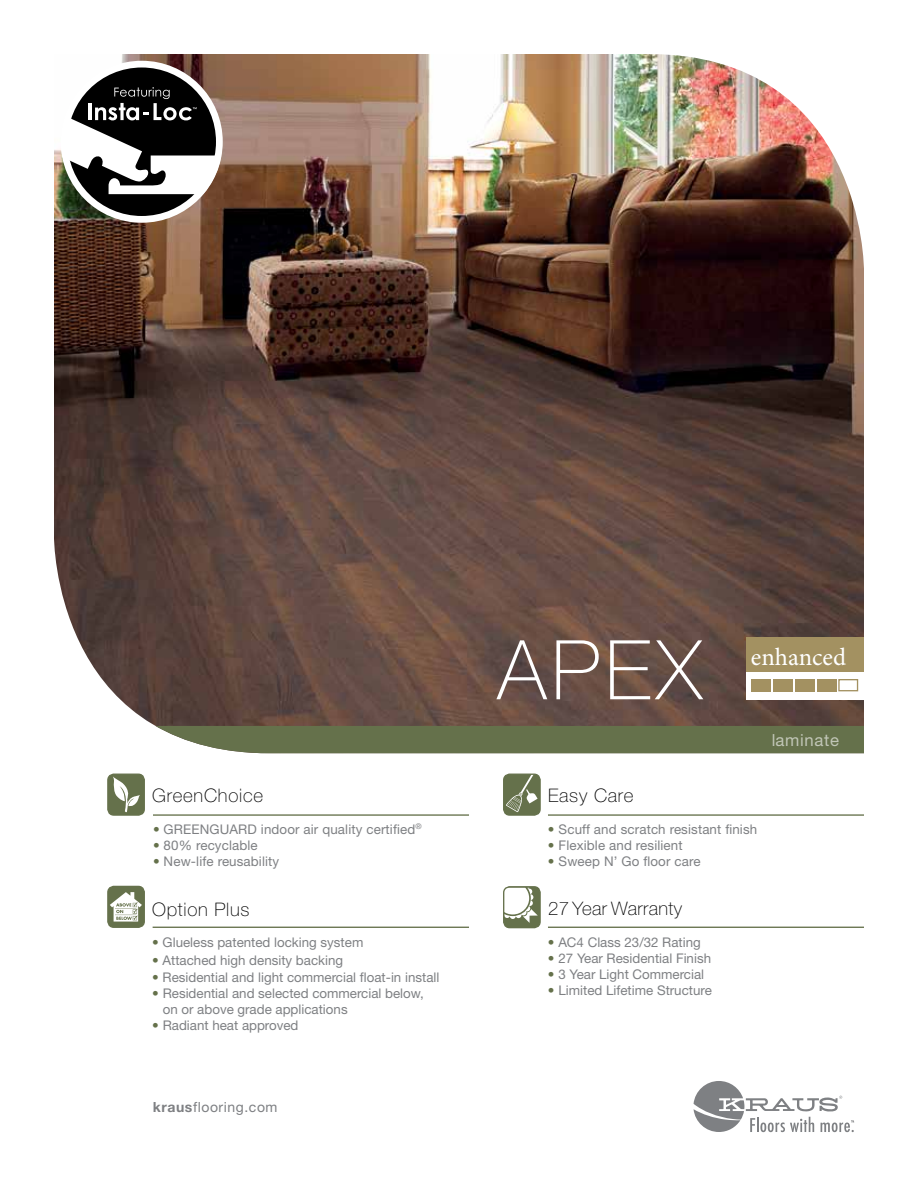
<style>
.page{position:relative;width:918px;height:1188px;background:#fff}
.page>*{position:absolute;margin:0;border:0;box-sizing:border-box;transform-origin:0 0}
.t1{font:100 82.5px "Helvetica Neue";color:#fff}
.t2{font:24.75px "Minion Pro";letter-spacing:-.005em;color:#fff}
.t3{font:100 18.6px "Helvetica Neue";letter-spacing:.04em;color:#000}
.t4{font:100 18.6px "Helvetica Neue";letter-spacing:.02em;color:#000}
.t5{font:16.65px "Helvetica Neue";letter-spacing:.04em;color:#fff}
.t6{font:13.95px "Helvetica Neue";letter-spacing:.04em;color:#7e8083}
.t7{font:13.35px/16px "Helvetica Neue";color:#7e8083}
.s1{color:#65714b}
.s2{font-weight:700}
</style>
<div class="page">
<img style="left:54px;top:54px;width:810px;height:672px">
<hr style="left:153px;top:814px;width:316px;height:2px;background:#65714b">
<hr style="left:153px;top:927px;width:316px;height:1px;background:#65714b">
<hr style="left:548px;top:927px;width:316px;height:1px;background:#65714b">
<hr style="left:548px;top:814px;width:316px;height:2px;background:#65714b">
<div style="left:108px;top:774px;width:36px;height:41px;background:#65714b;border-radius:6px"></div>
<svg style="left:113px;top:776px;width:27px;height:36px"></svg>
<div style="left:107px;top:774px;width:38px;height:42px;border:1px solid #65714b;border-radius:6px"></div>
<div style="left:504px;top:774px;width:36px;height:41px;background:#65714b;border-radius:6px"></div>
<svg style="left:506px;top:774px;width:32px;height:38px"></svg>
<div style="left:503px;top:774px;width:38px;height:42px;border:1px solid #65714b;border-radius:6px"></div>
<div style="left:504px;top:887px;width:36px;height:41px;background:#65714b;border-radius:6px"></div>
<svg style="left:505px;top:888px;width:33px;height:35px"></svg>
<div style="left:503px;top:886px;width:38px;height:42px;border:1px solid #65714b;border-radius:6px"></div>
<div style="left:108px;top:886px;width:36px;height:41px;background:#65714b;border-radius:6px"></div>
<svg style="left:110px;top:892px;width:32px;height:30px"></svg>
<div style="left:107px;top:886px;width:38px;height:42px;border:1px solid #65714b;border-radius:6px"></div>
<svg style="left:694px;top:1081px;width:160px;height:51px"></svg>
<div style="left:746px;top:672px;width:118px;height:27px;background:#fff"></div>
<div style="left:751px;top:679px;width:20px;height:12px;background:#a39161"></div>
<div style="left:773px;top:679px;width:20px;height:12px;background:#a39161"></div>
<div style="left:795px;top:679px;width:20px;height:12px;background:#a39161"></div>
<div style="left:817px;top:679px;width:19px;height:12px;background:#a39161"></div>
<div style="left:838px;top:679px;width:20px;height:12px;border:1px solid #a39161"></div>
<div style="left:746px;top:638px;width:118px;height:34px;background:#a39161"></div>
<div style="left:155px;top:726px;width:709px;height:27px;background:#65714b"></div>
<svg style="left:64px;top:64px;width:155px;height:155px;background:#272727"></svg>
<div style="left:61px;top:61px;width:162px;height:162px;border:7px solid #fff;border-radius:50%"></div>
<svg style="left:61px;top:87px;width:160px;height:107px"></svg>
<h3 class="t3" style="left:152px;top:785px;width:112px">GreenChoice</h3>
<h1 class="t1" style="left:497px;top:623px;width:206px">APEX</h1>
<h3 class="t3" style="left:548px;top:785px;width:87px">Easy Care</h3>
<h2 class="t2" style="left:751px;top:640px;width:42px">elite</h2>
<h2 class="t2" style="left:761px;top:640px;width:86px">nhanced</h2>
<p class="t5" style="left:771px;top:730px;width:69px">laminate</p>
<p class="t7" style="left:153px;top:821px;width:270px"><span class="s1">•</span> GREENGUARD indoor air quality certified<sup>®</sup></p>
<p class="t7" style="left:153px;top:837px;width:106px"><span class="s1">•</span> 80% recyclable</p>
<p class="t7" style="left:153px;top:853px;width:128px"><span class="s1">•</span> New-life reusability</p>
<h3 class="t3" style="left:152px;top:899px;width:99px">Option Plus</h3>
<h3 class="t4" style="left:548px;top:897px;width:135px">27 Year Warranty</h3>
<p class="t7" style="left:152px;top:934px;width:213px"><span class="s1">•</span> Glueless patented locking system</p>
<p class="t7" style="left:152px;top:952px;width:192px"><span class="s1">•</span> Attached high density backing</p>
<p class="t7" style="left:152px;top:969px;width:289px"><span class="s1">•</span> Residential and light commercial float-in install</p>
<p class="t7" style="left:163px;top:985px;width:263px;text-indent:-11px"><span class="s1">•</span> Residential and selected commercial below, on or above grade applications</p>
<p class="t7" style="left:152px;top:1017px;width:148px"><span class="s1">•</span> Radiant heat approved</p>
<p class="t7" style="left:548px;top:821px;width:211px"><span class="s1">•</span> Scuff and scratch resistant finish</p>
<p class="t7" style="left:548px;top:837px;width:136px"><span class="s1">•</span> Flexible and resilient</p>
<p class="t7" style="left:548px;top:853px;width:154px"><span class="s1">•</span> Sweep N’ Go floor care</p>
<p class="t7" style="left:548px;top:934px;width:154px"><span class="s1">•</span> AC4 Class 23/32 Rating</p>
<p class="t7" style="left:548px;top:950px;width:165px"><span class="s1">•</span> 27 Year Residential Finish</p>
<p class="t7" style="left:548px;top:966px;width:158px"><span class="s1">•</span> 3 Year Light Commercial</p>
<p class="t7" style="left:548px;top:982px;width:165px"><span class="s1">•</span> Limited Lifetime Structure</p>
<p class="t6" style="left:153px;top:1099px;width:126px"><span class="s2">kraus</span>flooring.com</p>
</div>
